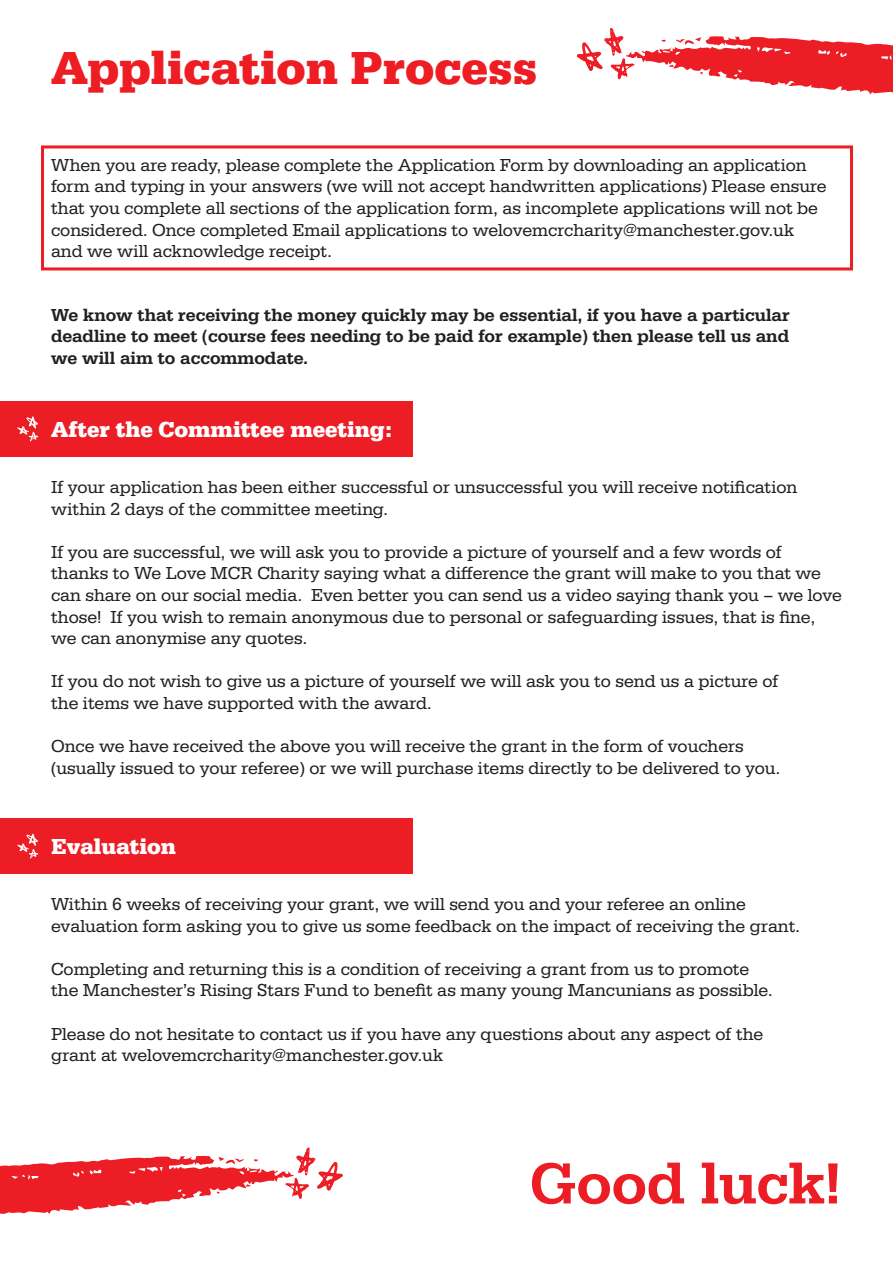
<style>
.page{position:relative;width:893px;height:1263px;background:#fff}
.page>*{position:absolute;margin:0;border:0;box-sizing:border-box;transform-origin:0 0}
.t1{font:500 60px "Serifa";color:#ec1d25}
.t2{font:700 48px "Serifa";color:#ee1d23}
.t3{font:700 22.5px "Serifa";color:#fff}
.t4{font:18px/21.6px "Serifa";color:#231f20}
.t5{font:500 18px/21.6px "Serifa";color:#231f20}
</style>
<div class="page">
<div style="left:0;top:401px;width:412px;height:56px;background:#ec1d25"></div>
<div style="left:0;top:819px;width:412px;height:55px;background:#ec1d25"></div>
<svg style="left:577px;top:28px;width:316px;height:67px"></svg>
<svg style="left:0;top:1147px;width:343px;height:67px"></svg>
<div style="left:41px;top:145px;width:812px;height:125px;border:3px solid #ec1d25"></div>
<svg style="left:17px;top:834px;width:21px;height:25px"></svg>
<svg style="left:17px;top:416px;width:21px;height:25px"></svg>
<p class="t2" style="left:51px;top:40px;width:488px">Application Process</p>
<p class="t4" style="left:51px;top:154px;width:777px">When you are ready, please complete the Application Form by downloading an application form and typing in your answers (we will not accept handwritten applications) Please ensure that you complete all sections of the application form, as incomplete applications will not be considered. Once completed Email applications to welovemcrcharity@manchester.gov.uk</p>
<p class="t4" style="left:51px;top:241px;width:282px">and we will acknowledge receipt.</p>
<p class="t5" style="left:51px;top:304px;width:740px">We know that receiving the money quickly may be essential, if you have a particular deadline to meet (course fees needing to be paid for example) then please tell us and</p>
<p class="t5" style="left:51px;top:347px;width:259px">we will aim to accommodate.</p>
<p class="t3" style="left:51px;top:416px;width:342px">After the Committee meeting:</p>
<p class="t4" style="left:51px;top:476px;width:748px">If your application has been either successful or unsuccessful you will receive notification within 2 days of the committee meeting.</p>
<p class="t4" style="left:51px;top:541px;width:792px">If you are successful, we will ask you to provide a picture of yourself and a few words of thanks to We Love MCR Charity saying what a difference the grant will make to you that we can share on our social media. Even better you can send us a video saying thank you – we love those! If you wish to remain anonymous due to personal or safeguarding issues, that is fine, we can anonymise any quotes.</p>
<p class="t4" style="left:51px;top:671px;width:729px">If you do not wish to give us a picture of yourself we will ask you to send us a picture of</p>
<p class="t4" style="left:51px;top:692px;width:382px">the items we have supported with the award.</p>
<p class="t4" style="left:51px;top:735px;width:694px">Once we have received the above you will receive the grant in the form of vouchers</p>
<p class="t4" style="left:51px;top:757px;width:731px">(usually issued to your referee) or we will purchase items directly to be delivered to you.</p>
<p class="t3" style="left:51px;top:833px;width:127px">Evaluation</p>
<p class="t4" style="left:51px;top:893px;width:696px">Within 6 weeks of receiving your grant, we will send you and your referee an online</p>
<p class="t4" style="left:51px;top:915px;width:750px">evaluation form asking you to give us some feedback on the impact of receiving the grant.</p>
<p class="t4" style="left:51px;top:958px;width:700px">Completing and returning this is a condition of receiving a grant from us to promote</p>
<p class="t4" style="left:51px;top:980px;width:723px">the Manchester’s Rising Stars Fund to benefit as many young Mancunians as possible.</p>
<p class="t4" style="left:51px;top:1023px;width:714px">Please do not hesitate to contact us if you have any questions about any aspect of the</p>
<p class="t4" style="left:51px;top:1045px;width:394px">grant at welovemcrcharity@manchester.gov.uk</p>
<p class="t1" style="left:530px;top:1148px;width:313px">Good luck!</p>
</div>
